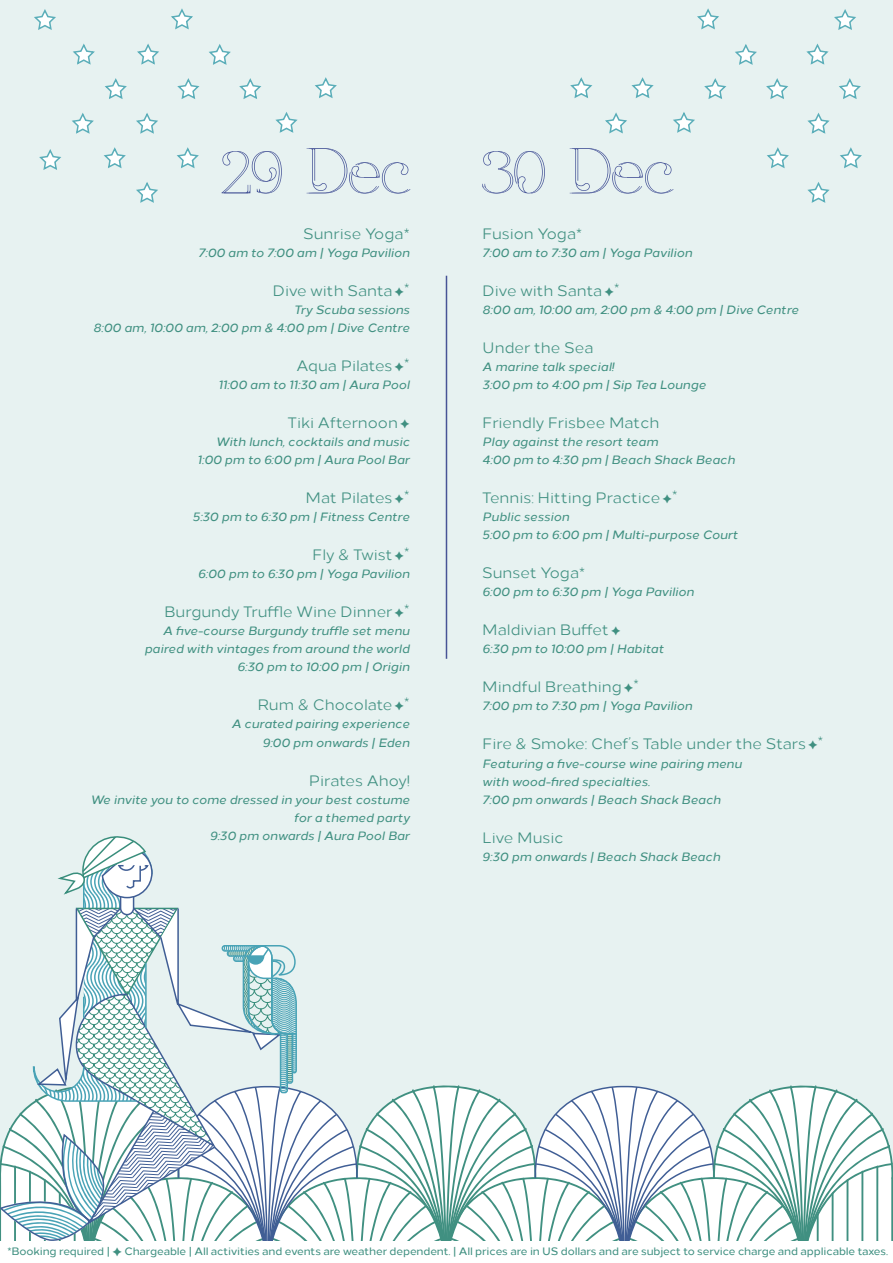
<style>
.page{position:relative;width:893px;height:1263px;background:#e7f2f1}
.page>*{position:absolute;margin:0;border:0;box-sizing:border-box;transform-origin:0 0}
.t1{font:15px "Loew";color:#409081}
.t2{font:13.5px "Loew";color:#409081}
.t3{font:italic 500 12px/18px "Loew";color:#409081;text-align:right}
.t4{font:500 10.65px "Loew";letter-spacing:-.01em;color:#409081}
</style>
<div class="page">
<svg style="left:222px;top:151px;width:60px;height:42px"></svg>
<svg style="left:307px;top:148px;width:103px;height:45px"></svg>
<svg style="left:482px;top:151px;width:63px;height:42px"></svg>
<svg style="left:570px;top:148px;width:103px;height:45px"></svg>
<svg style="left:137px;top:43px;width:22px;height:22px"></svg>
<svg style="left:105px;top:78px;width:22px;height:21px"></svg>
<svg style="left:136px;top:113px;width:22px;height:21px"></svg>
<svg style="left:103px;top:147px;width:23px;height:22px"></svg>
<svg style="left:136px;top:182px;width:22px;height:21px"></svg>
<svg style="left:73px;top:43px;width:22px;height:22px"></svg>
<svg style="left:72px;top:113px;width:22px;height:21px"></svg>
<svg style="left:34px;top:9px;width:22px;height:21px"></svg>
<svg style="left:171px;top:8px;width:22px;height:22px"></svg>
<svg style="left:177px;top:147px;width:22px;height:22px"></svg>
<svg style="left:177px;top:78px;width:23px;height:21px"></svg>
<svg style="left:209px;top:44px;width:22px;height:21px"></svg>
<svg style="left:239px;top:78px;width:23px;height:21px"></svg>
<svg style="left:806px;top:43px;width:23px;height:22px"></svg>
<svg style="left:839px;top:78px;width:22px;height:21px"></svg>
<svg style="left:807px;top:113px;width:23px;height:21px"></svg>
<svg style="left:840px;top:147px;width:22px;height:22px"></svg>
<svg style="left:807px;top:182px;width:23px;height:21px"></svg>
<svg style="left:834px;top:9px;width:22px;height:21px"></svg>
<svg style="left:697px;top:8px;width:22px;height:22px"></svg>
<svg style="left:767px;top:147px;width:22px;height:22px"></svg>
<svg style="left:766px;top:78px;width:22px;height:21px"></svg>
<svg style="left:735px;top:44px;width:22px;height:21px"></svg>
<svg style="left:704px;top:78px;width:23px;height:21px"></svg>
<svg style="left:605px;top:112px;width:22px;height:22px"></svg>
<svg style="left:673px;top:112px;width:22px;height:21px"></svg>
<svg style="left:275px;top:112px;width:23px;height:21px"></svg>
<svg style="left:570px;top:77px;width:23px;height:21px"></svg>
<svg style="left:631px;top:77px;width:23px;height:21px"></svg>
<svg style="left:315px;top:77px;width:22px;height:21px"></svg>
<svg style="left:39px;top:149px;width:22px;height:21px"></svg>
<svg style="left:0;top:836px;width:893px;height:405px"></svg>
<div style="left:0;top:1241px;width:893px;height:22px;background:#fff"></div>
<hr style="left:446px;top:276px;width:1px;height:383px;background:#475496">
<p class="t1" style="left:303px;top:222px;width:108px">Sunrise Yoga*</p>
<p class="t3" style="left:198px;top:243px;width:213px">7:00 am to 7:00 am | Yoga Pavilion</p>
<p class="t1" style="left:273px;top:279px;width:122px">Dive with Santa</p>
<p class="t2" style="left:395px;top:278px;width:16px">✦*</p>
<p class="t3" style="left:93px;top:300px;width:318px">Try Scuba sessions<br>8:00 am, 10:00 am, 2:00 pm &amp; 4:00 pm | Dive Centre</p>
<p class="t1" style="left:297px;top:354px;width:97px">Aqua Pilates</p>
<p class="t2" style="left:395px;top:353px;width:16px">✦*</p>
<p class="t3" style="left:218px;top:375px;width:193px">11:00 am to 11:30 am | Aura Pool</p>
<p class="t1" style="left:288px;top:411px;width:112px">Tiki Afternoon</p>
<p class="t3" style="left:197px;top:432px;width:214px">With lunch, cocktails and music<br>1:00 pm to 6:00 pm | Aura Pool Bar</p>
<p class="t1" style="left:306px;top:486px;width:88px">Mat Pilates</p>
<p class="t2" style="left:395px;top:485px;width:16px">✦*</p>
<p class="t3" style="left:193px;top:507px;width:218px">5:30 pm to 6:30 pm | Fitness Centre</p>
<p class="t1" style="left:312px;top:543px;width:82px">Fly &amp; Twist</p>
<p class="t2" style="left:395px;top:542px;width:16px">✦*</p>
<p class="t3" style="left:198px;top:564px;width:213px">6:00 pm to 6:30 pm | Yoga Pavilion</p>
<p class="t1" style="left:164px;top:600px;width:230px">Burgundy Truffle Wine Dinner</p>
<p class="t2" style="left:395px;top:599px;width:16px">✦*</p>
<p class="t3" style="left:144px;top:621px;width:267px">A five-course Burgundy truffle set menu paired with vintages from around the world<br>6:30 pm to 10:00 pm | Origin</p>
<p class="t1" style="left:257px;top:693px;width:137px">Rum &amp; Chocolate</p>
<p class="t2" style="left:395px;top:692px;width:16px">✦*</p>
<p class="t3" style="left:232px;top:714px;width:180px">A curated pairing experience<br>9:00 pm onwards | Eden</p>
<p class="t1" style="left:309px;top:768px;width:102px">Pirates Ahoy!</p>
<p class="t3" style="left:91px;top:789px;width:321px">We invite you to come dressed in your best costume for a themed party<br>9:30 pm onwards | Aura Pool Bar</p>
<p class="t1" style="left:482px;top:222px;width:101px">Fusion Yoga*</p>
<p class="t3" style="left:482px;top:243px;width:211px">7:00 am to 7:30 am | Yoga Pavilion</p>
<p class="t1" style="left:482px;top:279px;width:122px">Dive with Santa</p>
<p class="t2" style="left:604px;top:278px;width:16px">✦*</p>
<p class="t3" style="left:482px;top:300px;width:318px">8:00 am, 10:00 am, 2:00 pm &amp; 4:00 pm | Dive Centre</p>
<p class="t1" style="left:482px;top:336px;width:113px">Under the Sea</p>
<p class="t3" style="left:482px;top:357px;width:225px;text-align:left">A marine talk special!<br>3:00 pm to 4:00 pm | Sip Tea Lounge</p>
<p class="t1" style="left:482px;top:411px;width:179px">Friendly Frisbee Match</p>
<p class="t3" style="left:482px;top:432px;width:254px;text-align:left">Play against the resort team<br>4:00 pm to 4:30 pm | Beach Shack Beach</p>
<p class="t1" style="left:482px;top:486px;width:180px">Tennis: Hitting Practice</p>
<p class="t2" style="left:663px;top:485px;width:16px">✦*</p>
<p class="t3" style="left:482px;top:507px;width:257px;text-align:left">Public session<br>5:00 pm to 6:00 pm | Multi-purpose Court</p>
<p class="t1" style="left:482px;top:561px;width:104px">Sunset Yoga*</p>
<p class="t3" style="left:482px;top:582px;width:213px">6:00 pm to 6:30 pm | Yoga Pavilion</p>
<p class="t1" style="left:482px;top:618px;width:128px">Maldivian Buffet</p>
<p class="t3" style="left:482px;top:639px;width:183px">6:30 pm to 10:00 pm | Habitat</p>
<p class="t1" style="left:482px;top:675px;width:141px">Mindful Breathing</p>
<p class="t2" style="left:624px;top:674px;width:16px">✦*</p>
<p class="t3" style="left:482px;top:696px;width:212px">7:00 pm to 7:30 pm | Yoga Pavilion</p>
<p class="t1" style="left:482px;top:732px;width:325px">Fire &amp; Smoke: Chef’s Table under the Stars</p>
<p class="t2" style="left:808px;top:731px;width:16px">✦*</p>
<p class="t3" style="left:482px;top:753px;width:261px;text-align:left">Featuring a five-course wine pairing menu with wood-fired specialties.<br>7:00 pm onwards | Beach Shack Beach</p>
<p class="t1" style="left:482px;top:825px;width:83px">Live Music</p>
<p class="t3" style="left:482px;top:846px;width:239px">9:30 pm onwards | Beach Shack Beach</p>
<p class="t4" style="left:7px;top:1243px;width:882px">*Booking required | ✦ Chargeable | All activities and events are weather dependent. | All prices are in US dollars and are subject to service charge and applicable taxes.</p>
</div>
